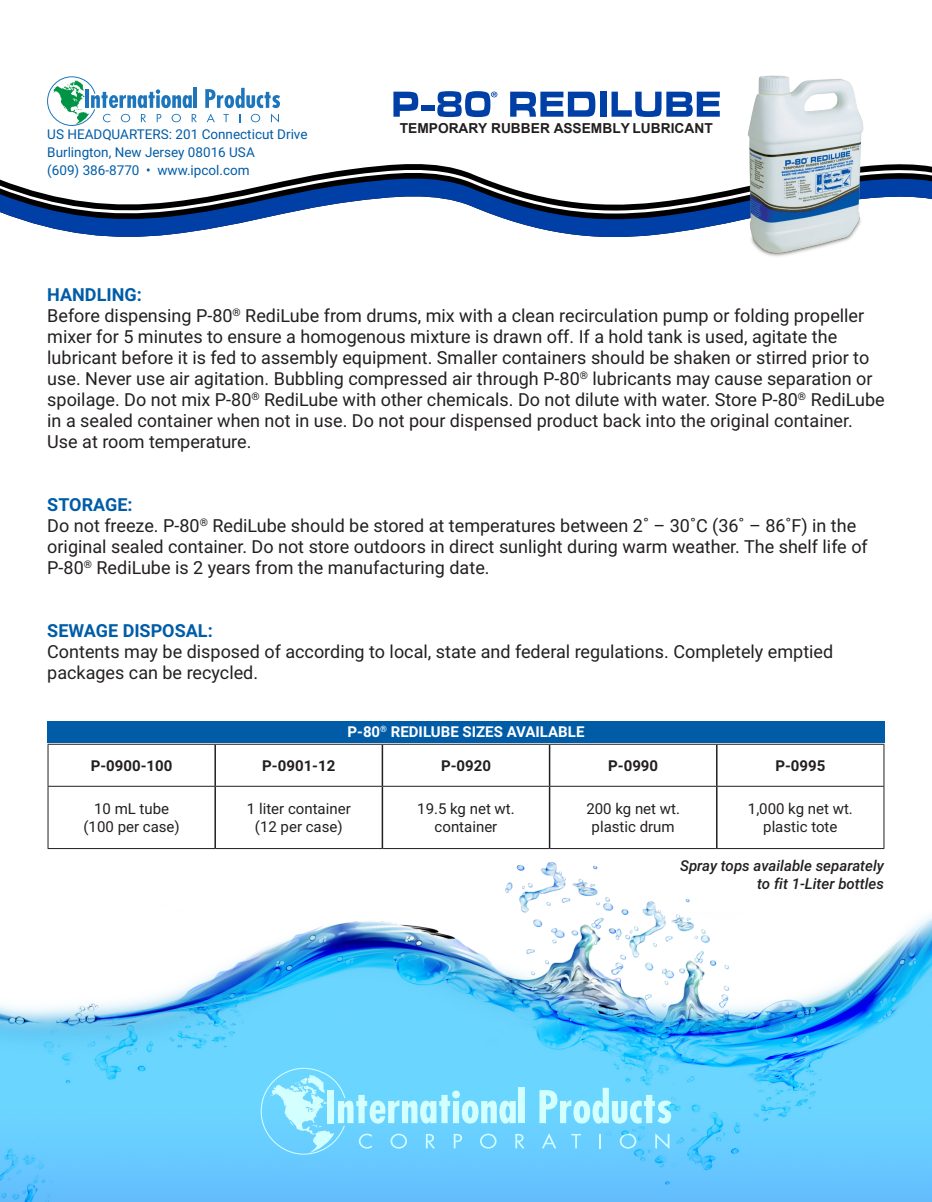
<style>
.page{position:relative;width:932px;height:1202px;background:#fff}
.page>*{position:absolute;margin:0;border:0;box-sizing:border-box;transform-origin:0 0}
.t1{font:18px/21px "Roboto";color:#231f20}
.t2{font:15px "Roboto";color:#231f20}
.t3{font:italic 500 15px "Roboto";color:#231f20}
.t4{font:700 15px "Roboto";color:#231f20}
.t5{font:700 15px "Roboto";color:#fff}
.t6{font:700 13.8px "Arial";color:#231f20}
.t7{font:13.5px/18px "Roboto";color:#005ca7}
.s1{font-weight:700;color:#005ca7}
</style>
<div class="page">
<img style="left:0;top:862px;width:932px;height:340px">
<svg style="left:321px;top:165px;width:611px;height:9px"></svg>
<svg style="left:0;top:174px;width:932px;height:63px"></svg>
<svg style="left:205px;top:88px;width:75px;height:20px"></svg>
<svg style="left:47px;top:76px;width:150px;height:50px"></svg>
<svg style="left:207px;top:114px;width:8px;height:8px"></svg>
<svg style="left:223px;top:114px;width:6px;height:8px"></svg>
<svg style="left:251px;top:114px;width:9px;height:8px"></svg>
<svg style="left:271px;top:114px;width:8px;height:8px"></svg>
<img style="left:721px;top:75px;width:165px;height:182px">
<div style="left:518px;top:1087px;width:7px;height:36px;background:#d4ffff"></div>
<svg style="left:539px;top:1087px;width:132px;height:36px;background:#96e6fe"></svg>
<svg style="left:260px;top:1067px;width:264px;height:88px;background:#82dcfe"></svg>
<svg style="left:541px;top:1133px;width:15px;height:15px"></svg>
<svg style="left:571px;top:1133px;width:10px;height:15px"></svg>
<svg style="left:599px;top:1133px;width:2px;height:15px"></svg>
<svg style="left:619px;top:1133px;width:17px;height:15px"></svg>
<svg style="left:655px;top:1133px;width:14px;height:16px"></svg>
<div style="left:47px;top:721px;width:837px;height:21px;background:#005ca7"></div>
<svg style="left:393px;top:92px;width:25px;height:25px"></svg>
<div style="left:421px;top:105px;width:13px;height:5px;background:#0040a6"></div>
<svg style="left:510px;top:92px;width:85px;height:25px"></svg>
<div style="left:600px;top:92px;width:6px;height:25px;background:#0040a6"></div>
<svg style="left:611px;top:92px;width:108px;height:25px"></svg>
<svg style="left:437px;top:91px;width:60px;height:26px"></svg>
<hr style="left:214px;top:744px;width:2px;height:42px;background:#231f20">
<hr style="left:381px;top:744px;width:2px;height:42px;background:#231f20">
<hr style="left:549px;top:744px;width:1px;height:42px;background:#231f20">
<hr style="left:716px;top:744px;width:1px;height:42px;background:#231f20">
<hr style="left:214px;top:786px;width:2px;height:62px;background:#231f20">
<hr style="left:381px;top:786px;width:2px;height:62px;background:#231f20">
<hr style="left:549px;top:786px;width:1px;height:62px;background:#231f20">
<hr style="left:716px;top:786px;width:1px;height:62px;background:#231f20">
<hr style="left:48px;top:744px;width:167px;height:1px;background:#231f20">
<hr style="left:48px;top:744px;width:1px;height:42px;background:#231f20">
<hr style="left:215px;top:744px;width:167px;height:1px;background:#231f20">
<hr style="left:382px;top:744px;width:167px;height:1px;background:#231f20">
<hr style="left:549px;top:744px;width:167px;height:1px;background:#231f20">
<hr style="left:716px;top:744px;width:168px;height:1px;background:#231f20">
<hr style="left:883px;top:744px;width:1px;height:42px;background:#231f20">
<hr style="left:48px;top:786px;width:167px;height:1px;background:#231f20">
<hr style="left:48px;top:786px;width:1px;height:62px;background:#231f20">
<hr style="left:215px;top:786px;width:167px;height:1px;background:#231f20">
<hr style="left:382px;top:786px;width:167px;height:1px;background:#231f20">
<hr style="left:549px;top:786px;width:167px;height:1px;background:#231f20">
<hr style="left:716px;top:786px;width:168px;height:1px;background:#231f20">
<hr style="left:883px;top:786px;width:1px;height:62px;background:#231f20">
<hr style="left:48px;top:848px;width:167px;height:1px;background:#231f20">
<hr style="left:215px;top:848px;width:167px;height:1px;background:#231f20">
<hr style="left:382px;top:848px;width:167px;height:1px;background:#231f20">
<hr style="left:549px;top:848px;width:167px;height:1px;background:#231f20">
<hr style="left:716px;top:848px;width:168px;height:1px;background:#231f20">
<p class="t7" style="left:47px;top:125px;width:262px">US HEADQUARTERS: 201 Connecticut Drive<br>Burlington, New Jersey 08016 USA</p>
<p class="t7" style="left:47px;top:161px;width:204px">(609) 386-8770 • www.ipcol.com</p>
<p class="t6" style="left:400px;top:119px;width:315px">TEMPORARY RUBBER ASSEMBLY LUBRICANT</p>
<p class="t1" style="left:47px;top:283px;width:839px"><span class="s1">HANDLING:<br></span>Before dispensing P-80<sup>®</sup> RediLube from drums, mix with a clean recirculation pump or folding propeller mixer for 5 minutes to ensure a homogenous mixture is drawn off. If a hold tank is used, agitate the lubricant before it is fed to assembly equipment. Smaller containers should be shaken or stirred prior to use. Never use air agitation. Bubbling compressed air through P-80<sup>®</sup> lubricants may cause separation or spoilage. Do not mix P-80<sup>®</sup> RediLube with other chemicals. Do not dilute with water. Store P-80<sup>®</sup> RediLube in a sealed container when not in use. Do not pour dispensed product back into the original container.<br>Use at room temperature.</p>
<p class="t1" style="left:47px;top:493px;width:822px"><span class="s1">STORAGE:<br></span>Do not freeze. P-80<sup>®</sup> RediLube should be stored at temperatures between 2˚ – 30˚C (36˚ – 86˚F) in the original sealed container. Do not store outdoors in direct sunlight during warm weather. The shelf life of P-80<sup>®</sup> RediLube is 2 years from the manufacturing date.</p>
<p class="t1" style="left:47px;top:619px;width:787px"><span class="s1">SEWAGE DISPOSAL:<br></span>Contents may be disposed of according to local, state and federal regulations. Completely emptied</p>
<p class="t1" style="left:47px;top:661px;width:212px">packages can be recycled.</p>
<p class="t5" style="left:347px;top:721px;width:238px">P-80<sup>®</sup> REDILUBE SIZES AVAILABLE</p>
<p class="t4" style="left:91px;top:755px;width:83px">P-0900-100</p>
<p class="t4" style="left:262px;top:755px;width:74px">P-0901-12</p>
<p class="t4" style="left:441px;top:755px;width:51px">P-0920</p>
<p class="t4" style="left:608px;top:755px;width:51px">P-0990</p>
<p class="t4" style="left:775px;top:755px;width:51px">P-0995</p>
<p class="t2" style="left:94px;top:798px;width:77px">10 mL tube</p>
<p class="t2" style="left:83px;top:816px;width:98px">(100 per case)</p>
<p class="t2" style="left:247px;top:798px;width:105px">1 liter container</p>
<p class="t2" style="left:255px;top:816px;width:89px">(12 per case)</p>
<p class="t2" style="left:417px;top:798px;width:99px">19.5 kg net wt.</p>
<p class="t2" style="left:434px;top:816px;width:64px">container</p>
<p class="t2" style="left:586px;top:798px;width:95px">200 kg net wt.</p>
<p class="t2" style="left:591px;top:816px;width:85px">plastic drum</p>
<p class="t2" style="left:748px;top:798px;width:106px">1,000 kg net wt.</p>
<p class="t2" style="left:763px;top:816px;width:76px">plastic tote</p>
<p class="t3" style="left:680px;top:855px;width:205px">Spray tops available separately</p>
<p class="t3" style="left:757px;top:873px;width:128px">to fit 1-Liter bottles</p>
</div>
